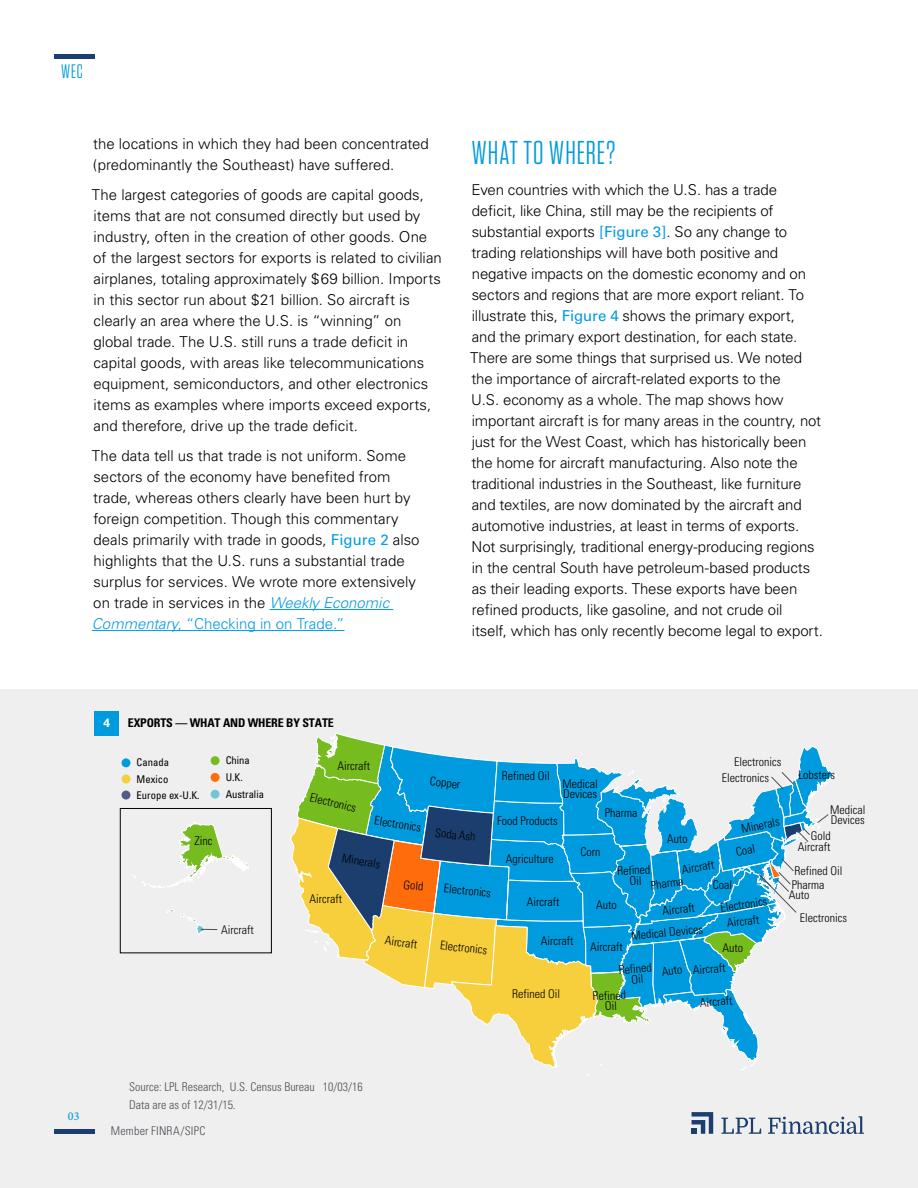
<style>
.page{position:relative;width:918px;height:1188px;background:#fff}
.page>*{position:absolute;margin:0;border:0;box-sizing:border-box;transform-origin:0 0}
.t1{font:33px "Tungsten Narrow";letter-spacing:.03em;color:#009bde}
.t2{font:19.5px "Tungsten Narrow";color:#0098d8}
.t3{font:300 15px/21px "Univers";letter-spacing:-.005em;color:#000}
.t4{font:300 condensed 12px/10.5px "Univers";color:#010101;text-align:center}
.t5{font:300 condensed 12px/18px "Univers";color:#4b4f54}
.t6{font:700 condensed 12px "Univers";letter-spacing:-.01em;color:#000}
.t7{font:500 12px "Minion Pro";color:#009bde}
.t8{font:700 12px "Univers";color:#fff}
.t9{font:condensed 10.65px/16px "Univers";color:#010101}
.s1{font-weight:400;color:#009bde}
.s2{font-style:italic;color:#009bde}
.s3{color:#009bde}
</style>
<div class="page">
<div style="left:0;top:1068px;width:918px;height:120px;background:#efeff0"></div>
<hr style="left:54px;top:1130px;width:40px;height:4px;background:#1b3e6f">
<hr style="left:54px;top:54px;width:40px;height:4px;background:#1b3e6f">
<svg style="left:692px;top:1112px;width:21px;height:22px"></svg>
<svg style="left:721px;top:1118px;width:40px;height:16px"></svg>
<svg style="left:768px;top:1116px;width:96px;height:18px"></svg>
<hr style="left:270px;top:609px;width:123px;height:1px;background:#009bde">
<hr style="left:92px;top:630px;width:253px;height:1px;background:#009bde">
<div style="left:0;top:689px;width:918px;height:408px;background:#efeff0"></div>
<div style="left:122px;top:758px;width:8px;height:9px;background:#009bde;border-radius:50%"></div>
<div style="left:122px;top:775px;width:8px;height:8px;background:#f7cf3c;border-radius:50%"></div>
<div style="left:122px;top:791px;width:8px;height:9px;background:#505d86;border-radius:50%"></div>
<div style="left:211px;top:756px;width:9px;height:9px;background:#77bc1f;border-radius:50%"></div>
<div style="left:211px;top:773px;width:9px;height:9px;background:#ff6c0c;border-radius:50%"></div>
<div style="left:211px;top:790px;width:9px;height:9px;background:#76c4d5;border-radius:50%"></div>
<svg style="left:133px;top:822px;width:116px;height:66px"></svg>
<svg style="left:180px;top:913px;width:37px;height:21px"></svg>
<svg style="left:290px;top:733px;width:546px;height:343px"></svg>
<div style="left:120px;top:808px;width:152px;height:145px;border:1px solid #000"></div>
<div style="left:94px;top:711px;width:25px;height:25px;background:#009bde"></div>
<h2 class="t2" style="left:61px;top:62px;width:23px">WEC</h2>
<p class="t3" style="left:93px;top:133px;width:338px">the locations in which they had been concentrated (predominantly the Southeast) have suffered.</p>
<p class="t3" style="left:92px;top:184px;width:351px">The largest categories of goods are capital goods, items that are not consumed directly but used by industry, often in the creation of other goods. One of the largest sectors for exports is related to civilian airplanes, totaling approximately $69 billion. Imports in this sector run about $21 billion. So aircraft is clearly an area where the U.S. is “winning” on global trade. The U.S. still runs a trade deficit in capital goods, with areas like telecommunications equipment, semiconductors, and other electronics items as examples where imports exceed exports, and therefore, drive up the trade deficit.</p>
<p class="t3" style="left:92px;top:445px;width:329px">The data tell us that trade is not uniform. Some sectors of the economy have benefited from trade, whereas others clearly have been hurt by foreign competition. Though this commentary deals primarily with trade in goods, <span class="s1">Figure 2</span> also highlights that the U.S. runs a substantial trade surplus for services. We wrote more extensively on trade in services in the <span class="s2">Weekly Economic Commentary</span><span class="s3">, “Checking in on Trade.”</span></p>
<h1 class="t1" style="left:471px;top:136px;width:145px">WHAT TO WHERE?</h1>
<p class="t3" style="left:470px;top:180px;width:354px">Even countries with which the U.S. has a trade deficit, like China, still may be the recipients of substantial exports <span class="s1">[Figure 3]</span>. So any change to trading relationships will have both positive and negative impacts on the domestic economy and on sectors and regions that are more export reliant. To illustrate this, <span class="s1">Figure 4</span> shows the primary export,<br>and the primary export destination, for each state.<br>There are some things that surprised us. We noted the importance of aircraft-related exports to the<br>U.S. economy as a whole. The map shows how important aircraft is for many areas in the country, not just for the West Coast, which has historically been the home for aircraft manufacturing. Also note the traditional industries in the Southeast, like furniture and textiles, are now dominated by the aircraft and automotive industries, at least in terms of exports.<br>Not surprisingly, traditional energy-producing regions in the central South have petroleum-based products as their leading exports. These exports have been refined products, like gasoline, and not crude oil<br>itself, which has only recently become legal to export.</p>
<p class="t8" style="left:103px;top:716px;width:8px">4</p>
<p class="t6" style="left:128px;top:716px;width:208px">EXPORTS — WHAT AND WHERE BY STATE</p>
<p class="t9" style="left:137px;top:755px;width:65px">Canada<br>Mexico<br>Europe ex-U.K.</p>
<p class="t9" style="left:226px;top:752px;width:40px;line-height:16.8px">China<br>U.K.<br>Australia</p>
<p class="t4" style="left:194px;top:835px;width:19px">Zinc</p>
<p class="t4" style="left:221px;top:924px;width:34px">Aircraft</p>
<p class="t4" style="left:734px;top:757px;width:49px">Electronics</p>
<p class="t4" style="left:337px;top:760px;width:34px">Aircraft</p>
<p class="t4" style="left:502px;top:770px;width:49px">Refined Oil</p>
<p class="t4" style="left:722px;top:773px;width:49px">Electronics</p>
<p class="t4" style="left:431px;top:776px;width:32px;rotate:7deg">Copper</p>
<p class="t4" style="left:563px;top:779px;width:37px;text-align:left">Medical<br>Devices</p>
<p class="t4" style="left:311px;top:792px;width:49px;rotate:14deg">Electronics</p>
<p class="t4" style="left:605px;top:808px;width:34px">Pharma</p>
<p class="t4" style="left:375px;top:815px;width:49px;rotate:9deg">Electronics</p>
<p class="t4" style="left:497px;top:816px;width:62px">Food Products</p>
<p class="t4" style="left:741px;top:824px;width:40px;rotate:-12deg">Minerals</p>
<p class="t4" style="left:436px;top:827px;width:42px;rotate:6deg">Soda Ash</p>
<p class="t4" style="left:667px;top:834px;width:22px;rotate:-2deg">Auto</p>
<p class="t4" style="left:735px;top:847px;width:21px;rotate:-10deg">Coal</p>
<p class="t4" style="left:580px;top:847px;width:21px">Corn</p>
<p class="t4" style="left:343px;top:852px;width:40px;rotate:10deg">Minerals</p>
<p class="t4" style="left:506px;top:854px;width:49px">Agriculture</p>
<p class="t4" style="left:681px;top:864px;width:34px;rotate:-9deg">Aircraft</p>
<p class="t4" style="left:617px;top:866px;width:35px;rotate:-3deg">Refined<br>Oil</p>
<p class="t4" style="left:650px;top:881px;width:34px;rotate:-9deg">Pharma</p>
<p class="t4" style="left:404px;top:879px;width:21px;rotate:5deg">Gold</p>
<p class="t4" style="left:713px;top:880px;width:21px">Coal</p>
<p class="t4" style="left:445px;top:883px;width:49px;rotate:6deg">Electronics</p>
<p class="t4" style="left:310px;top:894px;width:34px">Aircraft</p>
<p class="t4" style="left:527px;top:896px;width:34px">Aircraft</p>
<p class="t4" style="left:720px;top:903px;width:49px;rotate:-9deg">Electronics</p>
<p class="t4" style="left:596px;top:899px;width:22px">Auto</p>
<p class="t4" style="left:662px;top:906px;width:34px;rotate:-7deg">Aircraft</p>
<p class="t4" style="left:726px;top:918px;width:34px;rotate:-7deg">Aircraft</p>
<p class="t4" style="left:631px;top:930px;width:73px;rotate:-5deg">Medical Devices</p>
<p class="t4" style="left:386px;top:935px;width:34px;rotate:7deg">Aircraft</p>
<p class="t4" style="left:590px;top:941px;width:34px">Aircraft</p>
<p class="t4" style="left:541px;top:936px;width:34px">Aircraft</p>
<p class="t4" style="left:441px;top:940px;width:49px;rotate:6deg">Electronics</p>
<p class="t4" style="left:722px;top:942px;width:22px">Auto</p>
<p class="t4" style="left:512px;top:989px;width:49px">Refined Oil</p>
<p class="t4" style="left:618px;top:965px;width:35px;rotate:-5deg">Refined<br>Oil</p>
<p class="t4" style="left:593px;top:991px;width:35px;rotate:-2deg">Refined<br>Oil</p>
<p class="t4" style="left:661px;top:966px;width:22px;rotate:-8deg">Auto</p>
<p class="t4" style="left:692px;top:965px;width:34px;rotate:-4deg">Aircraft</p>
<p class="t4" style="left:699px;top:998px;width:34px;rotate:-5deg">Aircraft</p>
<p class="t4" style="left:798px;top:770px;width:38px">Lobsters</p>
<p class="t4" style="left:830px;top:804px;width:37px;text-align:left">Medical<br>Devices</p>
<p class="t4" style="left:811px;top:831px;width:21px">Gold</p>
<p class="t4" style="left:798px;top:842px;width:34px">Aircraft</p>
<p class="t4" style="left:792px;top:880px;width:34px">Pharma</p>
<p class="t4" style="left:800px;top:913px;width:49px">Electronics</p>
<p class="t4" style="left:795px;top:866px;width:49px">Refined Oil</p>
<p class="t4" style="left:789px;top:890px;width:22px">Auto</p>
<p class="t7" style="left:68px;top:1108px;width:13px">03</p>
<p class="t5" style="left:129px;top:1077px;width:235px">Source: LPL Research, U.S. Census Bureau 10/03/16<br>Data are as of 12/31/15.</p>
<p class="t5" style="left:111px;top:1121px;width:96px">Member FINRA/SIPC</p>
</div>
